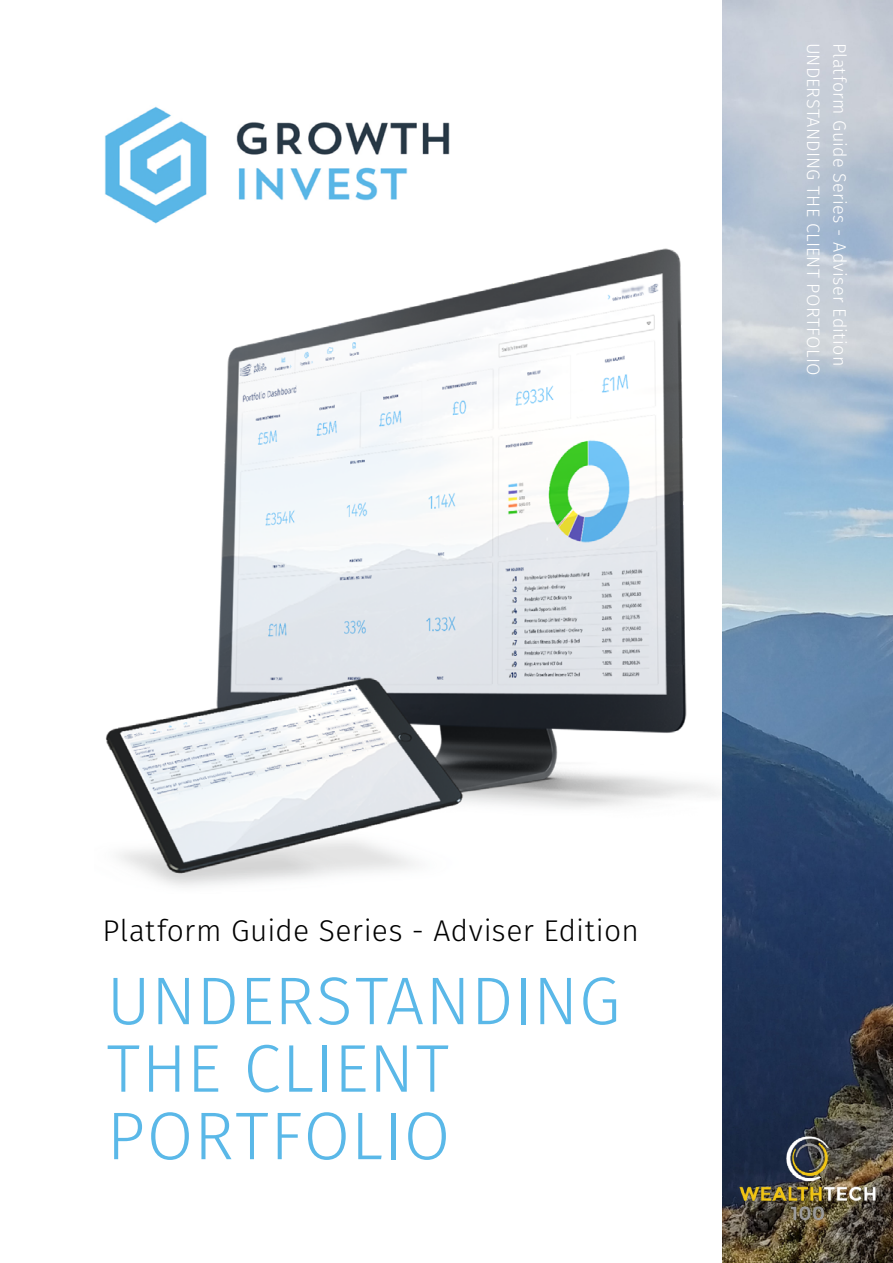
<style>
.page{position:relative;width:893px;height:1263px;background:#fff}
.page>*{position:absolute;margin:0;border:0;box-sizing:border-box;transform-origin:0 0}
.t1{font:300 67.5px/67.5px "Fira Sans";letter-spacing:.01em;color:#5ab8e8}
.t2{font:300 30px "Fira Sans";letter-spacing:.01em;color:#000}
.t3{font:300 18px "Fira Sans";letter-spacing:.015em;color:#fff}
</style>
<div class="page">
<img style="left:723px;top:0;width:170px;height:1263px">
<img style="left:105px;top:237px;width:646px;height:656px">
<img style="left:105px;top:106px;width:345px;height:118px">
<img style="left:738px;top:1109px;width:139px;height:138px">
<p class="t3" style="left:826px;top:43px;width:334px;rotate:90deg">UNDERSTANDING THE CLIENT PORTFOLIO</p>
<p class="t3" style="left:853px;top:43px;width:325px;rotate:90deg">Platform Guide Series - Adviser Edition</p>
<h2 class="t2" style="left:102px;top:909px;width:538px">Platform Guide Series - Adviser Edition</h2>
<h1 class="t1" style="left:107px;top:966px;width:515px">UNDERSTANDING<br>THE CLIENT<br>PORTFOLIO</h1>
</div>
